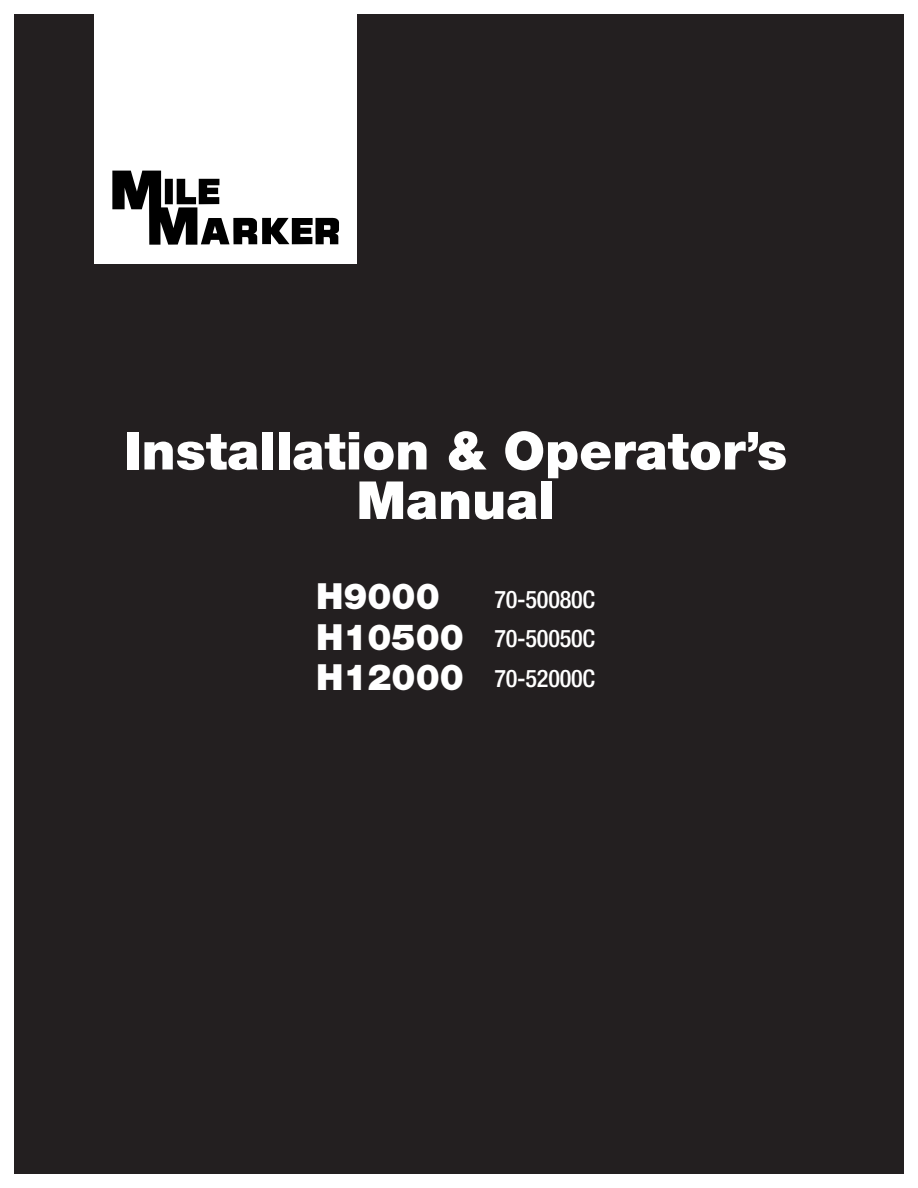
<style>
.page{position:relative;width:918px;height:1188px;background:#fff}
.page>*{position:absolute;margin:0;border:0;box-sizing:border-box;transform-origin:0 0}
.t1{font:900 52.5px/49.5px "Helvetica Neue LT Std";color:#fff;text-align:center}
.t2{font:900 36px "Helvetica Neue LT Std";color:#fff}
.t3{font:500 condensed 24.3px/39.8px "Helvetica Neue LT Std";letter-spacing:-.01em;color:#fff}
</style>
<div class="page">
<div style="left:14px;top:14px;width:890px;height:1160px;background:#231f20"></div>
<div style="left:94px;top:14px;width:263px;height:250px;background:#fff"></div>
<svg style="left:112px;top:171px;width:227px;height:74px"></svg>
<p class="t1" style="left:124px;top:426px;width:665px">Installation &amp; Operator’s<br>Manual</p>
<p class="t2" style="left:316px;top:575px;width:125px">H9000</p>
<p class="t2" style="left:316px;top:615px;width:149px">H10500</p>
<p class="t2" style="left:316px;top:656px;width:149px">H12000</p>
<p class="t3" style="left:494px;top:579px;width:102px">70-50080C</p>
<p class="t3" style="left:494px;top:618px;width:102px">70-50050C<br>70-52000C</p>
</div>
